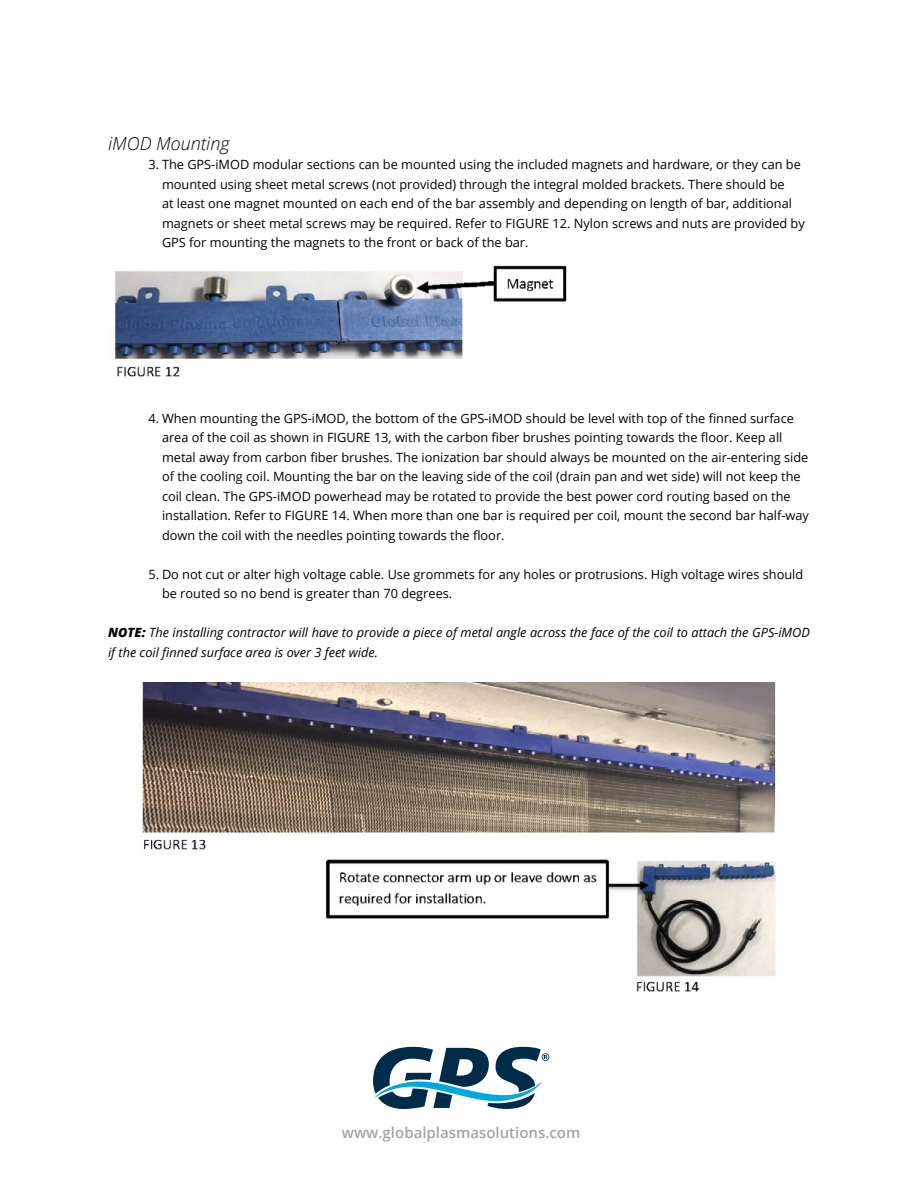
<style>
.page{position:relative;width:918px;height:1188px;background:#fff}
.page>*{position:absolute;margin:0;border:0;box-sizing:border-box;transform-origin:0 0}
.t1{font:italic 300 18px "Open Sans";color:#000}
.t2{font:600 15px "Open Sans";color:#a3a4a5}
.t3{font:12.75px/19.5px "Open Sans";color:#000}
.t4{font:italic 12.75px/19.5px "Open Sans";color:#000}
.s1{font-weight:800}
</style>
<div class="page">
<svg style="left:373px;top:1047px;width:176px;height:62px"></svg>
<img style="left:115px;top:265px;width:452px;height:112px">
<img style="left:141px;top:683px;width:637px;height:309px">
<h1 class="t1" style="left:108px;top:131px;width:123px">iMOD Mounting</h1>
<p class="t3" style="left:162px;top:155px;width:644px;text-indent:-14px">3. The GPS-iMOD modular sections can be mounted using the included magnets and hardware, or they can be mounted using sheet metal screws (not provided) through the integral molded brackets. There should be<br>at least one magnet mounted on each end of the bar assembly and depending on length of bar, additional magnets or sheet metal screws may be required. Refer to FIGURE 12. Nylon screws and nuts are provided by GPS for mounting the magnets to the front or back of the bar.</p>
<p class="t3" style="left:162px;top:408px;width:648px;text-indent:-14px">4. When mounting the GPS-iMOD, the bottom of the GPS-iMOD should be level with top of the finned surface area of the coil as shown in FIGURE 13, with the carbon fiber brushes pointing towards the floor. Keep all metal away from carbon fiber brushes. The ionization bar should always be mounted on the air-entering side of the cooling coil. Mounting the bar on the leaving side of the coil (drain pan and wet side) will not keep the coil clean. The GPS-iMOD powerhead may be rotated to provide the best power cord routing based on the installation. Refer to FIGURE 14. When more than one bar is required per coil, mount the second bar half-way down the coil with the needles pointing towards the floor.</p>
<p class="t3" style="left:162px;top:564px;width:643px;text-indent:-14px">5. Do not cut or alter high voltage cable. Use grommets for any holes or protrusions. High voltage wires should be routed so no bend is greater than 70 degrees.</p>
<p class="t4" style="left:108px;top:623px;width:703px"><span class="s1">NOTE:</span> The installing contractor will have to provide a piece of metal angle across the face of the coil to attach the GPS-iMOD if the coil finned surface area is over 3 feet wide.</p>
<p class="t2" style="left:342px;top:1123px;width:240px">www.globalplasmasolutions.com</p>
</div>
